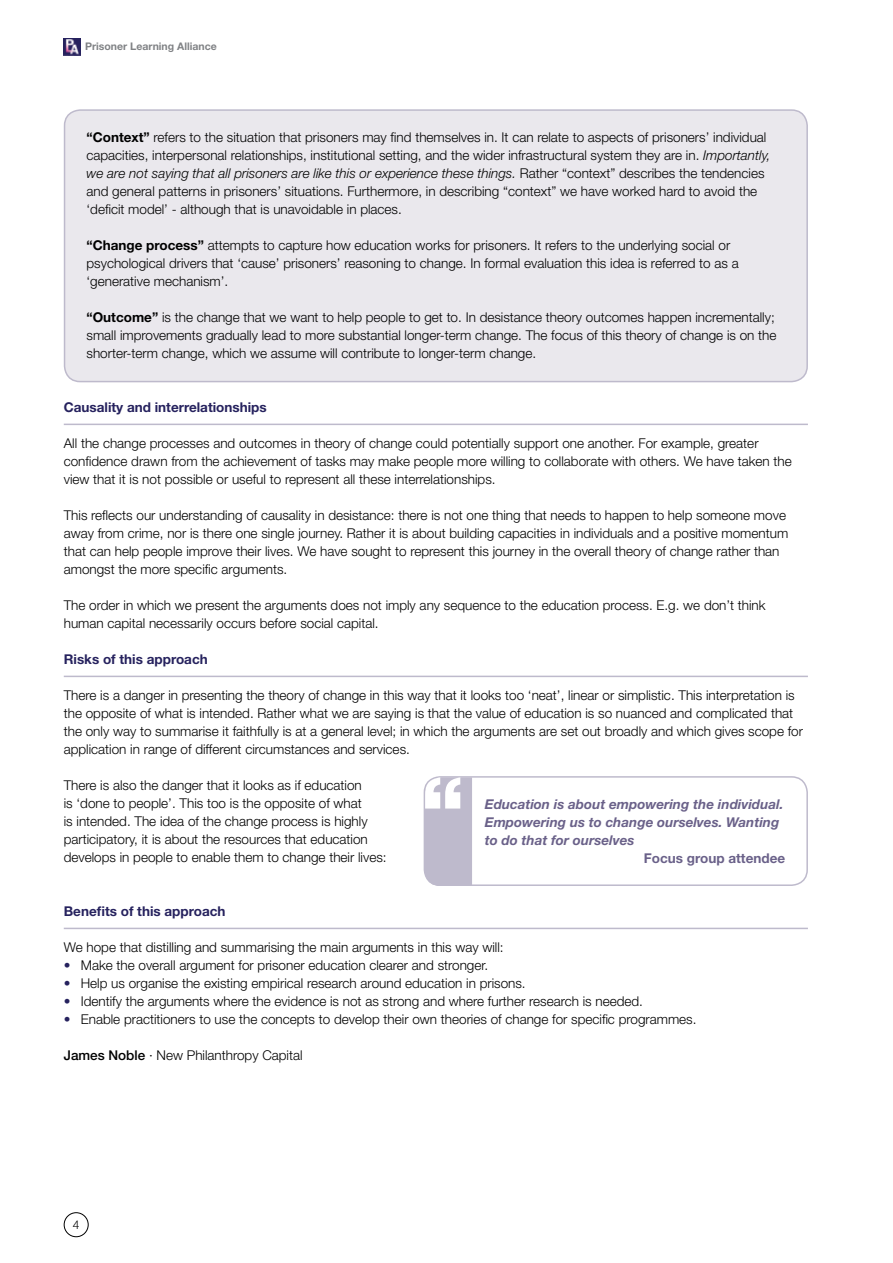
<style>
.page{position:relative;width:893px;height:1263px;background:#fff}
.page>*{position:absolute;margin:0;border:0;box-sizing:border-box;transform-origin:0 0}
.t1{font:300 13.5px/18px "Helvetica Neue LT";color:#000}
.t2{font:italic 700 13.5px/18px "Helvetica Neue LT";color:#6a6189}
.t3{font:700 13.5px "Helvetica Neue LT";color:#26225e}
.t4{font:700 13.5px "Helvetica Neue LT";color:#6a6189}
.t5{font:300 12px "Helvetica Neue";color:#000}
.t6{font:700 10.5px "Helvetica Neue LT";color:#808285}
.s1{font-weight:700}
.s2{font-style:italic}
.s3{color:#26225e}
.s4{font-weight:500}
</style>
<div class="page">
<div style="left:64px;top:1212px;width:25px;height:25px;border:1px solid #000;border-radius:50%"></div>
<img style="left:64px;top:38px;width:16px;height:17px">
<hr style="left:64px;top:424px;width:744px;height:1px;background:#bebacc">
<hr style="left:64px;top:676px;width:744px;height:1px;background:#bebacc">
<hr style="left:64px;top:928px;width:744px;height:1px;background:#bebacc">
<div style="left:65px;top:110px;width:742px;height:272px;background:#eae8ed;border-radius:16px"></div>
<div style="left:64px;top:109px;width:744px;height:273px;border:2px solid #bebacc;border-radius:16px"></div>
<div style="left:424px;top:776px;width:384px;height:110px;border:2px solid #bebacc;border-radius:16px"></div>
<svg style="left:425px;top:777px;width:47px;height:109px;background:#c8c5d4"></svg>
<p class="t6" style="left:85px;top:40px;width:133px">Prisoner Learning Alliance</p>
<p class="t1" style="left:87px;top:128px;width:685px"><span class="s1">“Context”</span> refers to the situation that prisoners may find themselves in. It can relate to aspects of prisoners’ individual capacities, interpersonal relationships, institutional setting, and the wider infrastructural system they are in. <span class="s2">Importantly, we are not saying that all prisoners are like this or experience these things.</span> Rather “context” describes the tendencies and general patterns in prisoners’ situations. Furthermore, in describing “context” we have worked hard to avoid the ‘deficit model’ - although that is unavoidable in places.</p>
<p class="t1" style="left:87px;top:236px;width:654px"><span class="s1">“Change process”</span> attempts to capture how education works for prisoners. It refers to the underlying social or psychological drivers that ‘cause’ prisoners’ reasoning to change. In formal evaluation this idea is referred to as a ‘generative mechanism’.</p>
<p class="t1" style="left:87px;top:308px;width:691px"><span class="s1">“Outcome”</span> is the change that we want to help people to get to. In desistance theory outcomes happen incrementally; small improvements gradually lead to more substantial longer-term change. The focus of this theory of change is on the shorter-term change, which we assume will contribute to longer-term change.</p>
<p class="t3" style="left:64px;top:399px;width:204px">Causality and interrelationships</p>
<p class="t1" style="left:64px;top:434px;width:729px">All the change processes and outcomes in theory of change could potentially support one another. For example, greater confidence drawn from the achievement of tasks may make people more willing to collaborate with others. We have taken the view that it is not possible or useful to represent all these interrelationships.</p>
<p class="t1" style="left:64px;top:506px;width:726px">This reflects our understanding of causality in desistance: there is not one thing that needs to happen to help someone move away from crime, nor is there one single journey. Rather it is about building capacities in individuals and a positive momentum that can help people improve their lives. We have sought to represent this journey in the overall theory of change rather than amongst the more specific arguments.</p>
<p class="t1" style="left:64px;top:596px;width:703px">The order in which we present the arguments does not imply any sequence to the education process. E.g. we don’t think human capital necessarily occurs before social capital.</p>
<p class="t3" style="left:64px;top:651px;width:145px">Risks of this approach</p>
<p class="t1" style="left:64px;top:686px;width:741px">There is a danger in presenting the theory of change in this way that it looks too ‘neat’, linear or simplistic. This interpretation is the opposite of what is intended. Rather what we are saying is that the value of education is so nuanced and complicated that the only way to summarise it faithfully is at a general level; in which the arguments are set out broadly and which gives scope for application in range of different circumstances and services.</p>
<p class="t1" style="left:64px;top:776px;width:324px">There is also the danger that it looks as if education<br>is ‘done to people’. This too is the opposite of what<br>is intended. The idea of the change process is highly participatory, it is about the resources that education develops in people to enable them to change their lives:</p>
<p class="t2" style="left:485px;top:794px;width:300px">Education is about empowering the individual.<br>Empowering us to change ourselves. Wanting to do that for ourselves</p>
<p class="t4" style="left:644px;top:849px;width:143px">Focus group attendee</p>
<p class="t3" style="left:64px;top:903px;width:163px">Benefits of this approach</p>
<p class="t1" style="left:64px;top:938px;width:441px">We hope that distilling and summarising the main arguments in this way will:</p>
<p class="t1" style="left:64px;top:956px;width:426px"><span class="s3">•</span> Make the overall argument for prisoner education clearer and stronger.</p>
<p class="t1" style="left:64px;top:974px;width:463px"><span class="s3">•</span> Help us organise the existing empirical research around education in prisons.</p>
<p class="t1" style="left:64px;top:992px;width:581px"><span class="s3">•</span> Identify the arguments where the evidence is not as strong and where further research is needed.</p>
<p class="t1" style="left:64px;top:1010px;width:634px"><span class="s3">•</span> Enable practitioners to use the concepts to develop their own theories of change for specific programmes.</p>
<p class="t1" style="left:64px;top:1046px;width:240px"><span class="s4">James Noble</span> · New Philanthropy Capital</p>
<p class="t5" style="left:73px;top:1215px;width:8px">4</p>
</div>
